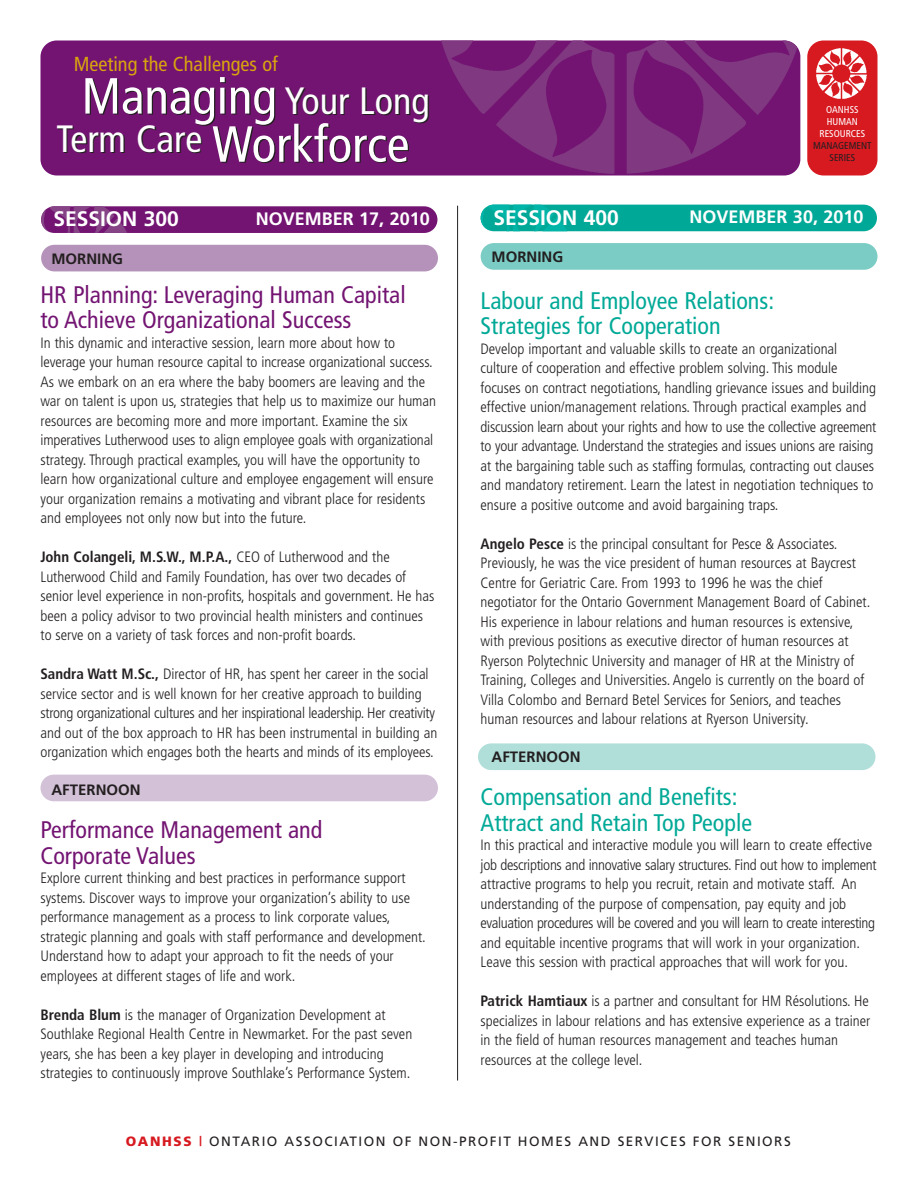
<style>
.page{position:relative;width:918px;height:1188px;background:#fff}
.page>*{position:absolute;margin:0;border:0;box-sizing:border-box;transform-origin:0 0}
.t1{font:condensed 50.7px/48.2px "Frutiger";color:#fff;text-align:center}
.t2{font:condensed 24px/25.5px "Frutiger";color:#731472}
.t3{font:condensed 24px/25.5px "Frutiger";color:#00a997}
.t4{font:700 21px "Frutiger";color:#fff}
.t5{font:condensed 20.25px "Frutiger";color:#d8a40e}
.t6{font:700 18px "Frutiger";color:#fff}
.t7{font:300 condensed 15px/19.5px "Frutiger";color:#231f20}
.t8{font:700 15px "Frutiger";color:#231f20}
.t9{font:13.5px "Frutiger";letter-spacing:.11em;color:#231f20}
.t10{font:condensed 9.9px/12px "Frutiger";color:#fff;text-align:center}
.t11{font:condensed 9.9px/12px "Frutiger";color:#231f20;text-align:center}
.s1{font-size:37.95px}
.s2{font-weight:700}
.s3{font-weight:900;color:#d71920}
.s4{font-weight:700;color:#d71920}
</style>
<div class="page">
<div style="left:478px;top:743px;width:397px;height:27px;background:#b0ded9;border-radius:13px"></div>
<div style="left:481px;top:243px;width:397px;height:27px;background:#7accc4;border-radius:13px"></div>
<div style="left:481px;top:205px;width:396px;height:26px;background:#00a997;border-radius:13px"></div>
<img style="left:481px;top:205px;width:86px;height:26px">
<div style="left:41px;top:245px;width:397px;height:26px;background:#b592b9;border-radius:13px"></div>
<div style="left:40px;top:775px;width:398px;height:26px;background:#d3c1d8;border-radius:13px"></div>
<div style="left:41px;top:206px;width:396px;height:27px;background:#731472;border-radius:13px"></div>
<img style="left:41px;top:206px;width:99px;height:27px">
<hr style="left:457px;top:206px;width:1px;height:875px;background:#231f20">
<div style="left:40px;top:40px;width:760px;height:136px;background:#731472;border-radius:16px"></div>
<img style="left:419px;top:40px;width:381px;height:136px">
<div style="left:807px;top:40px;width:71px;height:136px;background:#d71920;border-radius:16px"></div>
<img style="left:816px;top:48px;width:51px;height:51px">
<h3 class="t5" style="left:74px;top:56px;width:206px">Meeting the Challenges of</h3>
<h1 class="t1" style="left:56px;top:76px;width:375px">Managing <span class="s1">Your Long<br></span><sup>Term</sup> <sup>Care</sup> Workforce</h1>
<h3 class="t4" style="left:53px;top:211px;width:127px">SESSION 300</h3>
<p class="t6" style="left:256px;top:211px;width:176px">NOVEMBER 17, 2010</p>
<p class="t8" style="left:52px;top:253px;width:73px">MORNING</p>
<h2 class="t2" style="left:40px;top:284px;width:367px">HR Planning: Leveraging Human Capital to Achieve Organizational Success</h2>
<p class="t7" style="left:40px;top:334px;width:397px">In this dynamic and interactive session, learn more about how to leverage your human resource capital to increase organizational success.<br>As we embark on an era where the baby boomers are leaving and the war on talent is upon us, strategies that help us to maximize our human resources are becoming more and more important. Examine the six imperatives Lutherwood uses to align employee goals with organizational strategy. Through practical examples, you will have the opportunity to learn how organizational culture and employee engagement will ensure your organization remains a motivating and vibrant place for residents and employees not only now but into the future.</p>
<p class="t7" style="left:40px;top:549px;width:396px"><span class="s2">John Colangeli, M.S.W., M.P.A.,</span> CEO of Lutherwood and the Lutherwood Child and Family Foundation, has over two decades of senior level experience in non-profits, hospitals and government. He has been a policy advisor to two provincial health ministers and continues to serve on a variety of task forces and non-profit boards.</p>
<p class="t7" style="left:40px;top:666px;width:398px"><span class="s2">Sandra Watt M.Sc.,</span> Director of HR, has spent her career in the social service sector and is well known for her creative approach to building strong organizational cultures and her inspirational leadership. Her creativity and out of the box approach to HR has been instrumental in building an organization which engages both the hearts and minds of its employees.</p>
<p class="t8" style="left:52px;top:784px;width:91px">AFTERNOON</p>
<h2 class="t2" style="left:40px;top:819px;width:283px">Performance Management and<br>Corporate Values</h2>
<p class="t7" style="left:40px;top:870px;width:387px">Explore current thinking and best practices in performance support systems. Discover ways to improve your organization’s ability to use performance management as a process to link corporate values, strategic planning and goals with staff performance and development.<br>Understand how to adapt your approach to fit the needs of your employees at different stages of life and work.</p>
<p class="t7" style="left:40px;top:1006px;width:373px"><span class="s2">Brenda Blum</span> is the manager of Organization Development at Southlake Regional Health Centre in Newmarket. For the past seven years, she has been a key player in developing and introducing strategies to continuously improve Southlake’s Performance System.</p>
<p class="t10" style="left:820px;top:105px;width:47px">OANHSS<br>HUMAN<br>RESOURCES</p>
<p class="t11" style="left:813px;top:141px;width:60px">MANAGEMENT<br>SERIES</p>
<h3 class="t4" style="left:493px;top:209px;width:127px">SESSION 400</h3>
<p class="t6" style="left:689px;top:210px;width:176px">NOVEMBER 30, 2010</p>
<p class="t8" style="left:492px;top:251px;width:73px">MORNING</p>
<h2 class="t3" style="left:481px;top:290px;width:295px">Labour and Employee Relations:<br>Strategies for Cooperation</h2>
<p class="t7" style="left:481px;top:340px;width:397px">Develop important and valuable skills to create an organizational culture of cooperation and effective problem solving. This module focuses on contract negotiations, handling grievance issues and building effective union/management relations. Through practical examples and discussion learn about your rights and how to use the collective agreement to your advantage. Understand the strategies and issues unions are raising at the bargaining table such as staffing formulas, contracting out clauses and mandatory retirement. Learn the latest in negotiation techniques to ensure a positive outcome and avoid bargaining traps.</p>
<p class="t7" style="left:481px;top:535px;width:391px"><span class="s2">Angelo Pesce</span> is the principal consultant for Pesce &amp; Associates.<br>Previously, he was the vice president of human resources at Baycrest Centre for Geriatric Care. From 1993 to 1996 he was the chief negotiator for the Ontario Government Management Board of Cabinet.<br>His experience in labour relations and human resources is extensive, with previous positions as executive director of human resources at Ryerson Polytechnic University and manager of HR at the Ministry of Training, Colleges and Universities. Angelo is currently on the board of Villa Colombo and Bernard Betel Services for Seniors, and teaches human resources and labour relations at Ryerson University.</p>
<p class="t8" style="left:492px;top:751px;width:91px">AFTERNOON</p>
<h2 class="t3" style="left:481px;top:786px;width:273px">Compensation and Benefits:<br>Attract and Retain Top People</h2>
<p class="t7" style="left:481px;top:837px;width:398px">In this practical and interactive module you will learn to create effective job descriptions and innovative salary structures. Find out how to implement attractive programs to help you recruit, retain and motivate staff. An understanding of the purpose of compensation, pay equity and job evaluation procedures will be covered and you will learn to create interesting and equitable incentive programs that will work in your organization.<br>Leave this session with practical approaches that will work for you.</p>
<p class="t7" style="left:481px;top:993px;width:391px"><span class="s2">Patrick Hamtiaux</span> is a partner and consultant for HM Résolutions. He specializes in labour relations and has extensive experience as a trainer in the field of human resources management and teaches human resources at the college level.</p>
<p class="t9" style="left:126px;top:1135px;width:666px"><span class="s3">OANHSS</span> <span class="s4">|</span> ONTARIO ASSOCIATION OF NON-PROFIT HOMES AND SERVICES FOR SENIORS</p>
</div>
